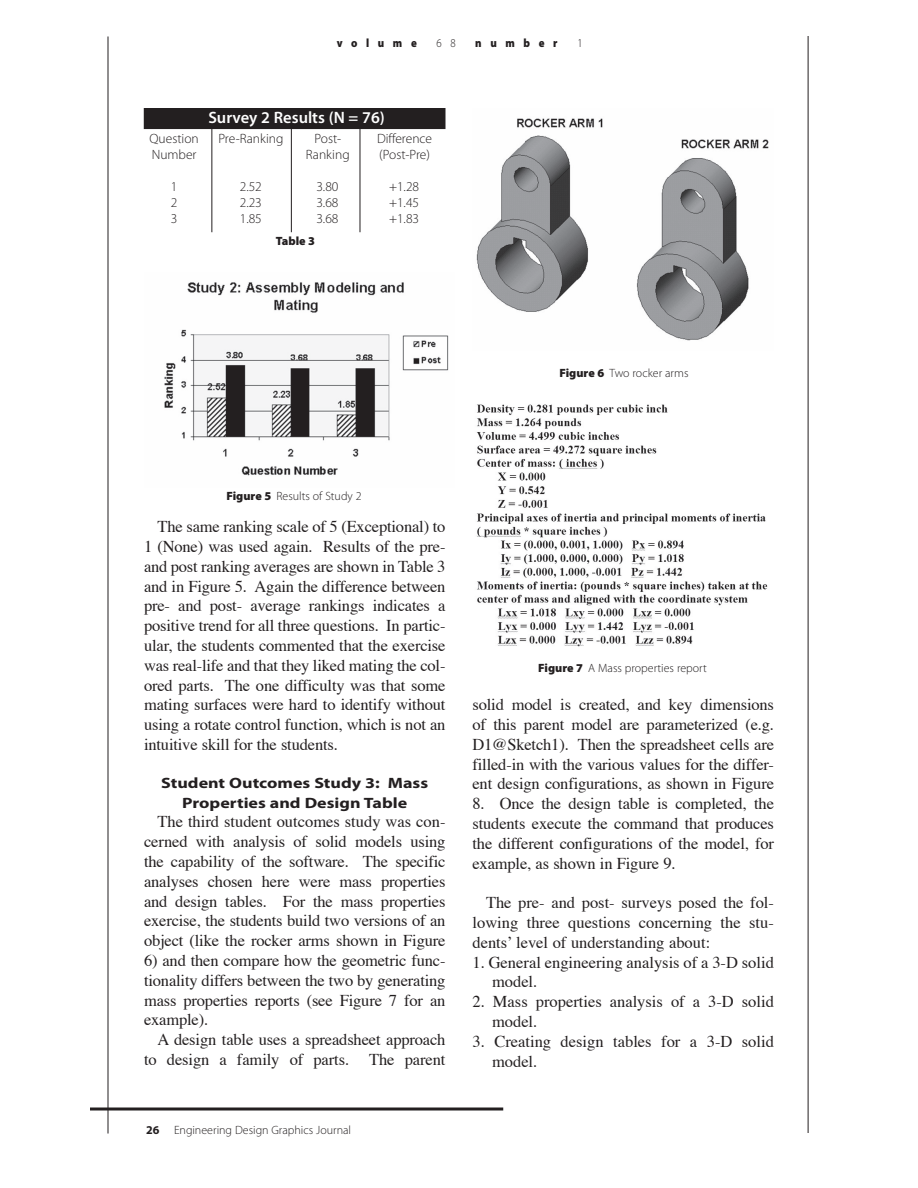
<style>
.page{position:relative;width:918px;height:1188px;background:#fff}
.page>*{position:absolute;margin:0;border:0;box-sizing:border-box;transform-origin:0 0}
.t1{font:16.5px/19.8px "Times";letter-spacing:-.01em;color:#231f20;text-align:justify}
.t2{font:600 16.5px "Myriad Pro";color:#fff}
.t3{font:700 15px/19.8px "Myriad Pro";color:#231f20;text-align:center;scale:1.2 1}
.t4{font:300 13.5px/16.2px "Myriad Pro";color:#231f20;text-align:justify}
.t5{font:300 12px "Myriad Pro";color:#231f20}
.t6{font:900 12px "Myriad Pro";letter-spacing:.8em;color:#231f20;scale:.9 1}
.t7{font:900 12px "Myriad Pro";letter-spacing:.8em;color:#231f20}
.t8{font:300 12px "Myriad Pro";color:#231f20;scale:.9 1}
.s1{font-weight:900}
.s2{font-weight:700}
</style>
<div class="page">
<hr style="left:108px;top:37px;width:1px;height:1097px;background:#231f20">
<hr style="left:90px;top:1108px;width:413px;height:3px;background:#231f20">
<hr style="left:808px;top:36px;width:1px;height:1097px;background:#231f20">
<div style="left:145px;top:109px;width:300px;height:19px;background:#231f20"></div>
<div style="left:144px;top:108px;width:302px;height:21px;border:2px solid #231f20"></div>
<hr style="left:211px;top:128px;width:1px;height:104px;background:#231f20">
<hr style="left:291px;top:128px;width:1px;height:104px;background:#231f20">
<hr style="left:360px;top:128px;width:1px;height:104px;background:#231f20">
<img style="left:164px;top:282px;width:285px;height:194px">
<img style="left:476px;top:118px;width:293px;height:223px">
<img style="left:476px;top:404px;width:292px;height:243px">
<p class="t6" style="left:337px;top:36px;width:91px">volume</p>
<p class="t8" style="left:436px;top:36px;width:23px">6 8</p>
<p class="t6" style="left:475px;top:36px;width:93px">number</p>
<p class="t8" style="left:578px;top:36px;width:7px">1</p>
<p class="t2" style="left:208px;top:108px;width:178px">Survey 2 Results (N = 76)</p>
<p class="t4" style="left:150px;top:131px;width:51px">Question<br>Number</p>
<p class="t4" style="left:218px;top:131px;width:67px">Pre-Ranking</p>
<p class="t4" style="left:306px;top:131px;width:45px;text-align:center">Post-<br>Ranking</p>
<p class="t4" style="left:377px;top:131px;width:57px">Difference (Post-Pre)</p>
<p class="t4" style="left:171px;top:178px;width:8px">1<br>2<br>3</p>
<p class="t4" style="left:240px;top:178px;width:24px">2.52<br>2.23<br>1.85</p>
<p class="t4" style="left:316px;top:178px;width:24px">3.80<br>3.68<br>3.68</p>
<p class="t4" style="left:389px;top:178px;width:32px">+1.28 +1.45 +1.83</p>
<p class="t7" style="left:276px;top:234px;width:41px">Table 3</p>
<p class="t5" style="left:559px;top:367px;width:131px"><span class="s1">Figure 6</span> Two rocker arms</p>
<p class="t5" style="left:226px;top:489px;width:137px"><span class="s1">Figure 5</span> Results of Study 2</p>
<p class="t1" style="left:144px;top:518px;width:303px;text-indent:13px">The same ranking scale of 5 (Exceptional) to 1 (None) was used again. Results of the pre&shy;and post ranking averages are shown in Table 3 and in Figure 5. Again the difference between pre- and post- average rankings indicates a positive trend for all three questions. In partic&shy;ular, the students commented that the exercise was real-life and that they liked mating the col&shy;ored parts. The one difficulty was that some mating surfaces were hard to identify without using a rotate control function, which is not an intuitive skill for the students.</p>
<p class="t3" style="left:161px;top:773px;width:224px">Student Outcomes Study 3: Mass<br>Properties and Design Table</p>
<p class="t1" style="left:144px;top:813px;width:303px;text-indent:13px">The third student outcomes study was con&shy;cerned with analysis of solid models using the capability of the software. The specific analyses chosen here were mass properties and design tables. For the mass properties exercise, the students build two versions of an object (like the rocker arms shown in Figure</p>
<p class="t1" style="left:144px;top:952px;width:303px">6) and then compare how the geometric func&shy;tionality differs between the two by generating mass properties reports (see Figure 7 for an example).</p>
<p class="t1" style="left:144px;top:1031px;width:303px;text-align:right">A design table uses a spreadsheet approach to design a family of parts. The parent</p>
<p class="t5" style="left:146px;top:1123px;width:206px"><span class="s2">26</span> Engineering Design Graphics Journal</p>
<p class="t5" style="left:538px;top:661px;width:170px"><span class="s1">Figure 7</span> A Mass properties report</p>
<p class="t1" style="left:473px;top:696px;width:303px">solid model is created, and key dimensions of this parent model are parameterized (e.g.<br>D1@Sketch1). Then the spreadsheet cells are filled-in with the various values for the differ&shy;ent design configurations, as shown in Figure</p>
<p class="t1" style="left:473px;top:795px;width:303px">8. Once the design table is completed, the students execute the command that produces the different configurations of the model, for example, as shown in Figure 9.</p>
<p class="t1" style="left:473px;top:894px;width:303px;text-indent:13px">The pre- and post- surveys posed the fol&shy;lowing three questions concerning the stu&shy;dentsʼ level of understanding about:</p>
<p class="t1" style="left:492px;top:953px;width:283px;text-indent:-19px">1. General engineering analysis of a 3-D solid model.</p>
<p class="t1" style="left:492px;top:993px;width:284px;text-indent:-20px">2. Mass properties analysis of a 3-D solid model.</p>
<p class="t1" style="left:492px;top:1032px;width:283px;text-indent:-20px">3. Creating design tables for a 3-D solid model.</p>
</div>
